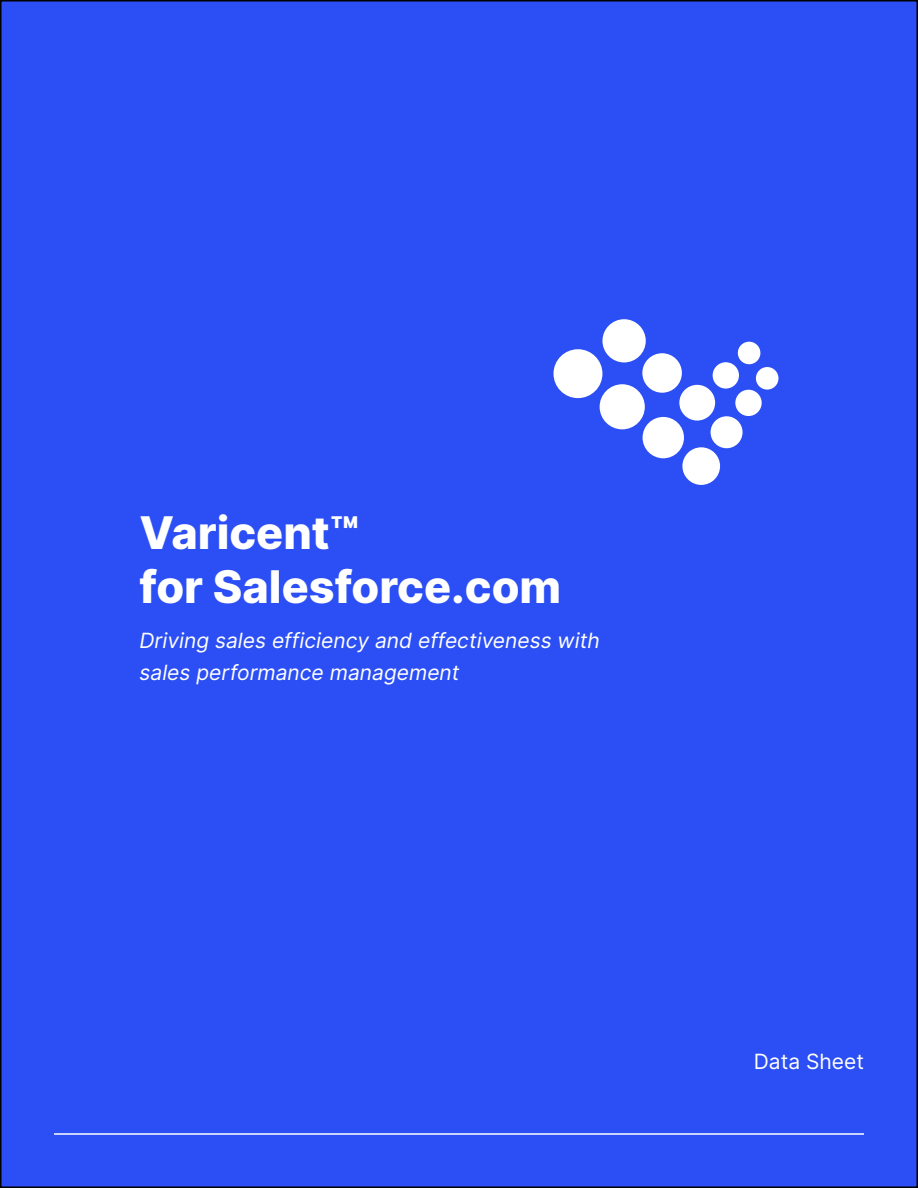
<style>
.page{position:relative;width:918px;height:1188px;background:#fff}
.page>*{position:absolute;margin:0;border:0;box-sizing:border-box;transform-origin:0 0}
.t1{font:800 45px/54px "Inter";color:#fff}
.t2{font:italic 21px/31.5px "Inter";color:#fff}
.t3{font:21px "Inter";color:#fff}
</style>
<div class="page">
<div style="left:1px;top:1px;width:916px;height:1186px;background:#2b4ff4"></div>
<div style="left:554px;top:349px;width:48px;height:49px;background:#fff;border-radius:24px"></div>
<div style="left:602px;top:319px;width:44px;height:43px;background:#fff;border-radius:22px"></div>
<div style="left:600px;top:384px;width:45px;height:45px;background:#fff;border-radius:23px"></div>
<div style="left:642px;top:353px;width:40px;height:40px;background:#fff;border-radius:20px"></div>
<div style="left:643px;top:417px;width:41px;height:41px;background:#fff;border-radius:21px"></div>
<div style="left:679px;top:385px;width:36px;height:36px;background:#fff;border-radius:18px"></div>
<div style="left:682px;top:447px;width:38px;height:38px;background:#fff;border-radius:19px"></div>
<div style="left:711px;top:416px;width:32px;height:32px;background:#fff;border-radius:16px"></div>
<div style="left:713px;top:362px;width:26px;height:27px;background:#fff;border-radius:13px"></div>
<div style="left:735px;top:390px;width:27px;height:26px;background:#fff;border-radius:13px"></div>
<div style="left:738px;top:342px;width:22px;height:22px;background:#fff;border-radius:11px"></div>
<div style="left:756px;top:367px;width:22px;height:23px;background:#fff;border-radius:11px"></div>
<hr style="left:54px;top:1133px;width:810px;height:2px;background:#fff">
<h1 class="t1" style="left:140px;top:505px;width:423px">Varicent™<br>for Salesforce.com</h1>
<p class="t2" style="left:140px;top:624px;width:462px">Driving sales efficiency and effectiveness with sales performance management</p>
<p class="t3" style="left:754px;top:1046px;width:112px">Data Sheet</p>
</div>
